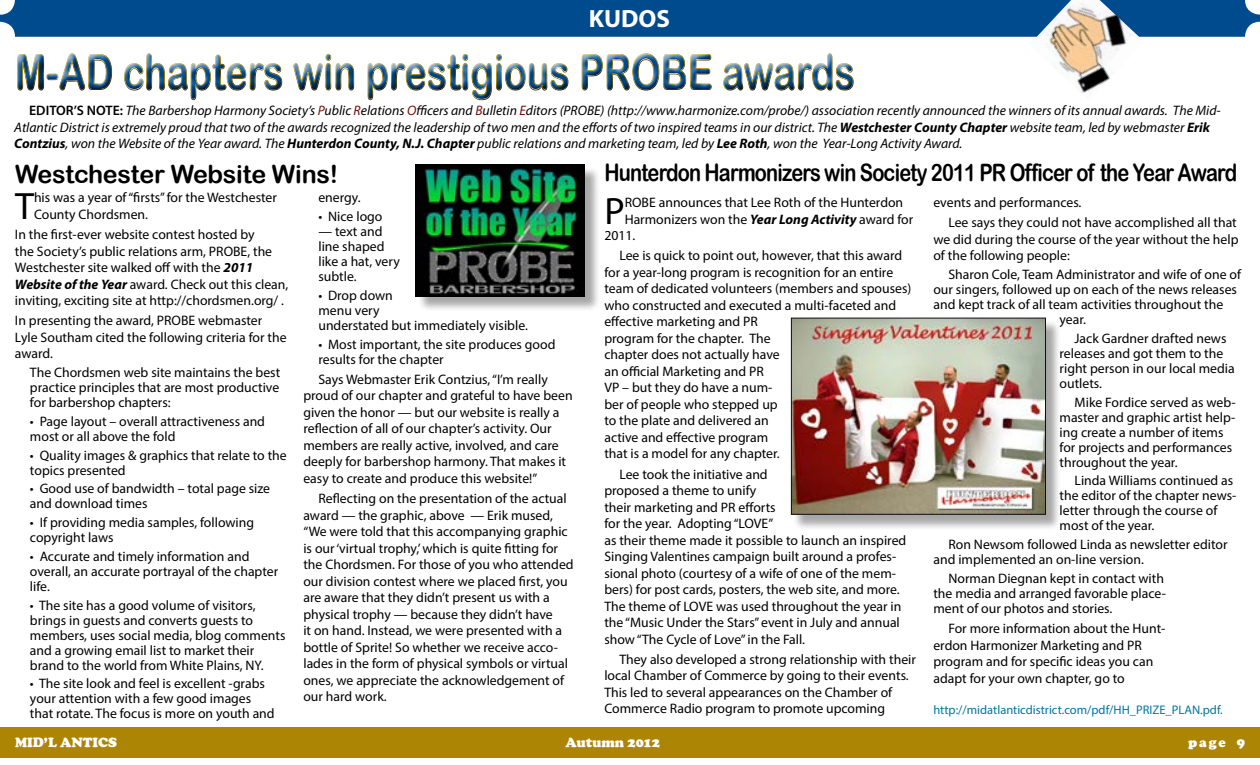
<style>
.page{position:relative;width:1260px;height:765px;background:#fff}
.page>*{position:absolute;margin:0;border:0;box-sizing:border-box;transform-origin:0 0}
.t1{font:48.75px "Arial Rounded MT Bold";color:#004b8d;scale:.77 1}
.t2{font:38.25px "Myriad Pro";color:#000}
.t3{font:25px "Arial Rounded MT Bold";letter-spacing:-.01em;color:#000}
.t4{font:700 25px "Myriad Pro";color:#fff}
.t5{font:24px "Arial Rounded MT Bold";letter-spacing:-.04em;color:#000;scale:.83 1}
.t6{font:13.75px/16.5px "Myriad Pro";color:#000}
.t7{font:italic 13.75px/16.5px "Myriad Pro";color:#000}
.t8{font:900 13.75px "Cooper";color:#fff}
.t9{font:12.5px "Myriad Pro";color:#00769f}
.s1{font-weight:600;font-style:normal}
.s2{color:#830c06}
.s3{color:#760807}
.s4{color:#780b06}
.s5{color:#770a07}
.s6{font-weight:700}
.s7{font-weight:700;font-style:italic}
</style>
<div class="page">
<div style="left:0;top:727px;width:1260px;height:31px;background:#ad8505"></div>
<div style="left:0;top:0;width:1260px;height:37px;background:#004b8d;border-radius:15px"></div>
<div style="left:418px;top:166px;width:182px;height:145px;background:#000;opacity:.35"></div>
<img style="left:416px;top:164px;width:168px;height:132px">
<div style="left:10px;top:48px;width:853px;height:61px;background:#000;opacity:.75"></div>
<div style="left:793px;top:320px;width:268px;height:210px;background:#000;opacity:.35"></div>
<img style="left:793px;top:320px;width:251px;height:193px">
<div style="left:791px;top:318px;width:255px;height:197px;border:1px solid #110a1c"></div>
<img style="left:1029px;top:0;width:115px;height:93px">
<h3 class="t4" style="left:589px;top:2px;width:83px">KUDOS</h3>
<h1 class="t1" style="left:15px;top:43px;width:1092px">M-AD chapters win prestigious PROBE awards</h1>
<p class="t7" style="left:14px;top:102px;width:1208px;text-indent:15px"><span class="s1">EDITOR’S NOTE:</span> The Barbershop Harmony Society’s <span class="s2">P</span>ublic <span class="s3">R</span>elations <span class="s4">O</span>fficers and <span class="s5">B</span>ulletin <span class="s5">E</span>ditors (PROBE) (http://www.harmonize.com/probe/) association recently announced the winners of its annual awards. The Mid-<br>Atlantic District is extremely proud that two of the awards recognized the leadership of two men and the efforts of two inspired teams in our district. The <span class="s6">Westchester County Chapter</span> website team, led by webmaster <span class="s6">Erik<br>Contzius</span>, won the Website of the Year award. The <span class="s6">Hunterdon County, N.J. Chapter</span> public relations and marketing team, led by <span class="s6">Lee Roth</span>, won the Year-Long Activity Award.</p>
<h3 class="t5" style="left:604px;top:159px;width:764px">Hunterdon Harmonizers win Society 2011 PR Officer of the Year Award</h3>
<h3 class="t3" style="left:15px;top:159px;width:325px">Westchester Website Wins!</h3>
<h2 class="t2" style="left:15px;top:182px;width:21px">T</h2>
<p class="t6" style="left:34px;top:189px;width:245px">his was a year of “firsts” for the Westchester<br>County Chordsmen.</p>
<p class="t6" style="left:15px;top:226px;width:275px">In the first-ever website contest hosted by<br>the Society’s public relations arm, PROBE, the Westchester site walked off with the <span class="s7">2011<br>Website of the Year</span> award. Check out this clean, inviting, exciting site at http://chordsmen.org/ .</p>
<p class="t6" style="left:15px;top:312px;width:273px">In presenting the award, PROBE webmaster<br>Lyle Southam cited the following criteria for the award.</p>
<p class="t6" style="left:30px;top:365px;width:252px;line-height:15px;text-align:justify">The Chordsmen web site maintains the best practice principles that are most productive for barbershop chapters:</p>
<p class="t6" style="left:30px;top:414px;width:237px;line-height:15px">• Page layout – overall attractiveness and most or all above the fold</p>
<p class="t6" style="left:30px;top:447px;width:258px;line-height:15px">• Quality images &amp; graphics that relate to the topics presented</p>
<p class="t6" style="left:30px;top:481px;width:242px;line-height:15px">• Good use of bandwidth – total page size and download times</p>
<p class="t6" style="left:30px;top:515px;width:226px;line-height:15px">• If providing media samples, following copyright laws</p>
<p class="t6" style="left:30px;top:549px;width:250px;line-height:15px">• Accurate and timely information and overall, an accurate portrayal of the chapter life.</p>
<p class="t6" style="left:30px;top:597px;width:257px;line-height:15px">• The site has a good volume of visitors, brings in guests and converts guests to members, uses social media, blog comments and a growing email list to market their brand to the world from White Plains, NY.</p>
<p class="t6" style="left:30px;top:676px;width:246px;line-height:15px">• The site look and feel is excellent -grabs your attention with a few good images that rotate. The focus is more on youth and</p>
<p class="t6" style="left:318px;top:189px;width:44px">energy.</p>
<p class="t6" style="left:318px;top:208px;width:66px">• Nice logo</p>
<p class="t6" style="left:318px;top:224px;width:83px;line-height:15px">— text and line shaped like a hat, very subtle.</p>
<p class="t6" style="left:318px;top:288px;width:211px;line-height:15px">• Drop down<br>menu very<br>understated but immediately visible.</p>
<p class="t6" style="left:318px;top:336px;width:239px;line-height:15px">• Most important, the site produces good results for the chapter</p>
<p class="t6" style="left:303px;top:371px;width:271px;text-indent:15px">Says Webmaster Erik Contzius, “I’m really proud of our chapter and grateful to have been given the honor — but our website is really a reflection of all of our chapter’s activity. Our members are really active, involved, and care deeply for barbershop harmony. That makes it easy to create and produce this website!”</p>
<p class="t6" style="left:303px;top:490px;width:272px;text-indent:15px">Reflecting on the presentation of the actual award — the graphic, above — Erik mused, “We were told that this accompanying graphic is our ‘virtual trophy,’ which is quite fitting for the Chordsmen. For those of you who attended our division contest where we placed first, you are aware that they didn’t present us with a physical trophy — because they didn’t have<br>it on hand. Instead, we were presented with a bottle of Sprite! So whether we receive acco&shy;lades in the form of physical symbols or virtual ones, we appreciate the acknowledgement of our hard work.</p>
<h2 class="t2" style="left:604px;top:187px;width:22px">P</h2>
<p class="t6" style="left:625px;top:194px;width:280px">ROBE announces that Lee Roth of the Hunterdon</p>
<p class="t6" style="left:625px;top:210px;width:290px">Harmonizers won the <span class="s7">Year Long Activity</span> award for</p>
<p class="t6" style="left:604px;top:227px;width:33px">2011.</p>
<p class="t6" style="left:604px;top:247px;width:309px;text-indent:15px">Lee is quick to point out, however, that this award for a year-long program is recognition for an entire team of dedicated volunteers (members and spouses) who constructed and executed a multi-faceted and effective marketing and PR<br>program for the chapter. The<br>chapter does not actually have<br>an official Marketing and PR<br>VP – but they do have a num-<br>ber of people who stepped up<br>to the plate and delivered an<br>active and effective program<br>that is a model for any chapter.</p>
<p class="t6" style="left:604px;top:465px;width:303px;text-indent:15px">Lee took the initiative and<br>proposed a theme to unify<br>their marketing and PR efforts<br>for the year. Adopting “LOVE”<br>as their theme made it possible to launch an inspired Singing Valentines campaign built around a profes&shy;sional photo (courtesy of a wife of one of the mem&shy;bers) for post cards, posters, the web site, and more.<br>The theme of LOVE was used throughout the year in the “Music Under the Stars” event in July and annual show “The Cycle of Love” in the Fall.</p>
<p class="t6" style="left:604px;top:651px;width:313px;text-indent:15px">They also developed a strong relationship with their local Chamber of Commerce by going to their events.<br>This led to several appearances on the Chamber of Commerce Radio program to promote upcoming</p>
<p class="t6" style="left:948px;top:192px;width:290px;line-height:20.2px;text-indent:-15px">events and performances.<br>Lee says they could not have accomplished all that</p>
<p class="t6" style="left:933px;top:231px;width:307px">we did during the course of the year without the help of the following people:</p>
<p class="t6" style="left:948px;top:266px;width:294px">Sharon Cole, Team Administrator and wife of one of</p>
<p class="t6" style="left:933px;top:281px;width:305px">our singers, followed up on each of the news releases</p>
<p class="t6" style="left:933px;top:296px;width:291px">and kept track of all team activities throughout the</p>
<p class="t6" style="left:1060px;top:311px;width:28px">year.</p>
<p class="t6" style="left:1060px;top:330px;width:177px;line-height:15px;text-indent:15px">Jack Gardner drafted news releases and got them to the right person in our local media outlets.</p>
<p class="t6" style="left:1060px;top:394px;width:178px;line-height:15px;text-indent:15px">Mike Fordice served as web&shy;master and graphic artist help&shy;ing create a number of items for projects and performances throughout the year.</p>
<p class="t6" style="left:1060px;top:473px;width:178px;line-height:15px;text-indent:15px">Linda Williams continued as the editor of the chapter news&shy;letter through the course of most of the year.</p>
<p class="t6" style="left:933px;top:537px;width:296px;line-height:15px;text-indent:15px">Ron Newsom followed Linda as newsletter editor and implemented an on-line version.</p>
<p class="t6" style="left:933px;top:571px;width:234px;line-height:15px;text-indent:15px">Norman Diegnan kept in contact with the media and arranged favorable place&shy;ment of our photos and stories.</p>
<p class="t6" style="left:933px;top:620px;width:233px;text-indent:15px">For more information about the Hunt&shy;erdon Harmonizer Marketing and PR program and for specific ideas you can adapt for your own chapter, go to</p>
<p class="t9" style="left:933px;top:702px;width:291px">http://midatlanticdistrict.com/pdf/HH_PRIZE_PLAN.pdf.</p>
<p class="t8" style="left:15px;top:734px;width:104px">MID’L ANTICS</p>
<p class="t8" style="left:566px;top:734px;width:96px">Autumn 2012</p>
<p class="t8" style="left:1188px;top:734px;width:58px">page 9</p>
</div>
